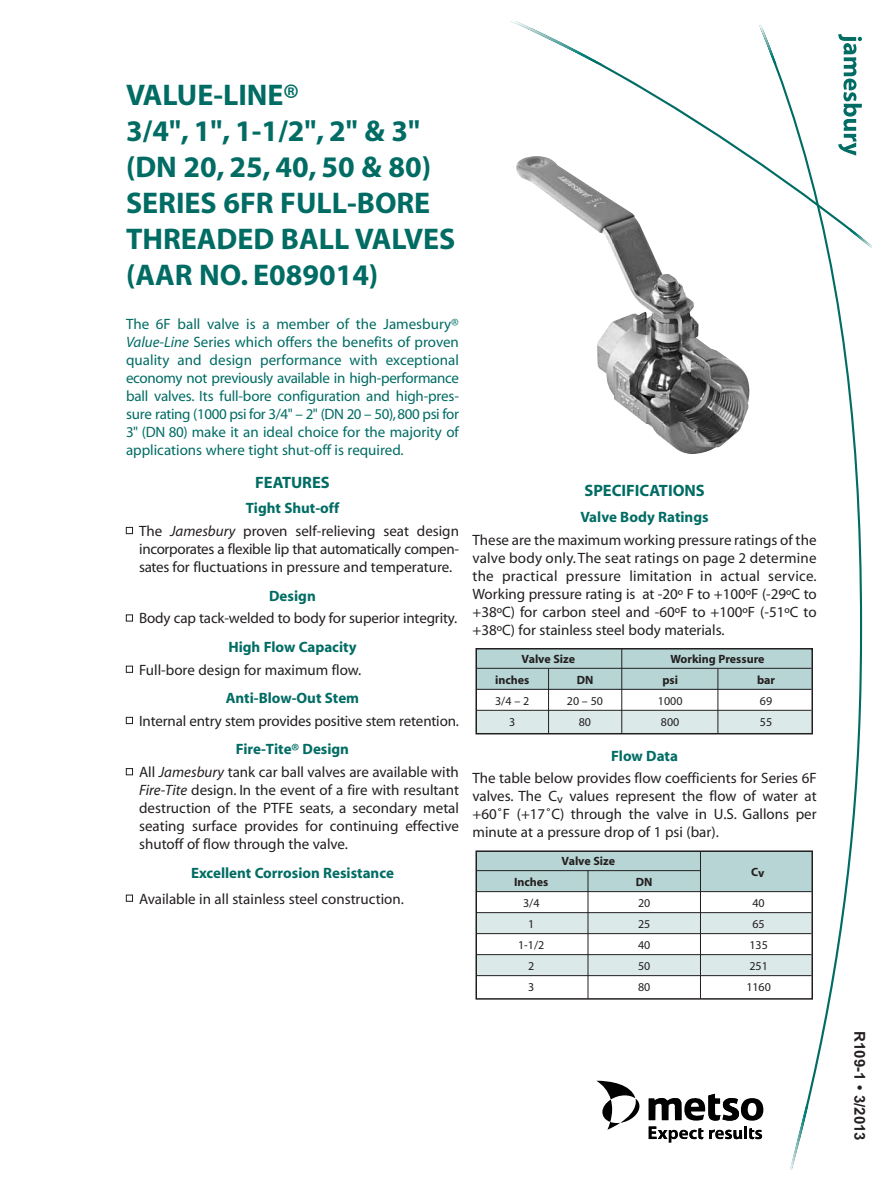
<style>
.page{position:relative;width:891px;height:1188px;background:#fff}
.page>*{position:absolute;margin:0;border:0;box-sizing:border-box;transform-origin:0 0}
.t1{font:700 30px/36px "Myriad";color:#006c64}
.t2{font:700 16.5px "Myriad";color:#006c64}
.t3{font:15px/18px "Myriad";color:#231f20;text-align:justify}
.t4{font:15px/18px "Myriad";color:#006c64;text-align:justify}
.t5{font:700 15px "Myriad";color:#006c64}
.t6{font:700 15px "Arial MT Std";color:#231f20}
.t7{font:12px "Myriad";color:#231f20}
.t8{font:700 12px "Myriad";color:#231f20}
.s1{font-style:italic}
</style>
<div class="page">
<div style="left:476px;top:851px;width:336px;height:41px;background:#b7d5d4"></div>
<div style="left:476px;top:913px;width:336px;height:21px;background:#dbe9e8"></div>
<div style="left:476px;top:955px;width:336px;height:21px;background:#dbe9e8"></div>
<hr style="left:477px;top:870px;width:223px;height:1px;background:#231f20">
<hr style="left:477px;top:891px;width:335px;height:1px;background:#231f20">
<hr style="left:477px;top:912px;width:335px;height:1px;background:#231f20">
<hr style="left:477px;top:933px;width:335px;height:1px;background:#231f20">
<hr style="left:477px;top:954px;width:335px;height:1px;background:#231f20">
<hr style="left:477px;top:975px;width:335px;height:1px;background:#231f20">
<div style="left:476px;top:850px;width:337px;height:150px;border:2px solid #231f20"></div>
<hr style="left:588px;top:870px;width:1px;height:129px;background:#231f20">
<hr style="left:700px;top:851px;width:1px;height:148px;background:#231f20">
<div style="left:476px;top:649px;width:336px;height:41px;background:#b7d5d4"></div>
<div style="left:476px;top:711px;width:336px;height:23px;background:#dbe9e8"></div>
<hr style="left:477px;top:668px;width:335px;height:1px;background:#231f20">
<hr style="left:477px;top:689px;width:335px;height:1px;background:#231f20">
<hr style="left:477px;top:710px;width:335px;height:1px;background:#231f20">
<div style="left:476px;top:648px;width:337px;height:86px;border:2px solid #231f20"></div>
<hr style="left:622px;top:648px;width:1px;height:85px;background:#231f20">
<hr style="left:548px;top:669px;width:1px;height:64px;background:#231f20">
<hr style="left:718px;top:669px;width:1px;height:64px;background:#231f20">
<img style="left:516px;top:157px;width:233px;height:297px">
<svg style="left:760px;top:241px;width:102px;height:872px"></svg>
<svg style="left:527px;top:64px;width:323px;height:177px"></svg>
<svg style="left:790px;top:1105px;width:18px;height:64px"></svg>
<svg style="left:759px;top:25px;width:18px;height:39px"></svg>
<svg style="left:850px;top:228px;width:22px;height:20px"></svg>
<svg style="left:510px;top:21px;width:92px;height:43px"></svg>
<svg style="left:838px;top:34px;width:24px;height:122px"></svg>
<svg style="left:597px;top:1081px;width:42px;height:49px"></svg>
<svg style="left:649px;top:1094px;width:114px;height:49px"></svg>
<h2 class="t1" style="left:126px;top:80px;width:331px">VALUE-LINE®<br>3/4", 1", 1-1/2", 2" &amp; 3" (DN 20, 25, 40, 50 &amp; 80)<br>SERIES 6FR FULL-BORE<br>THREADED BALL VALVES (AAR NO. E089014)</h2>
<p class="t4" style="left:126px;top:316px;width:335px">The 6F ball valve is a member of the Jamesbury® <span class="s1">Value-Line</span> Series which offers the benefits of proven quality and design performance with exceptional economy not previously available in high-performance ball valves. Its full-bore configuration and high-pres&shy;sure rating (1000 psi for 3/4" – 2" (DN 20 – 50), 800 psi for 3" (DN 80) make it an ideal choice for the majority of applications where tight shut-off is required.</p>
<p class="t2" style="left:255px;top:476px;width:76px">FEATURES</p>
<p class="t5" style="left:246px;top:503px;width:95px">Tight Shut-off</p>
<p class="t3" style="left:139px;top:523px;width:321px;text-indent:-13px">■ The <span class="s1">Jamesbury</span> proven self-relieving seat design incorporates a flexible lip that automatically compen&shy;sates for fluctuations in pressure and temperature.</p>
<p class="t5" style="left:269px;top:590px;width:48px">Design</p>
<p class="t3" style="left:126px;top:611px;width:333px">■ Body cap tack-welded to body for superior integrity.</p>
<p class="t5" style="left:228px;top:641px;width:130px">High Flow Capacity</p>
<p class="t3" style="left:126px;top:662px;width:237px">■ Full-bore design for maximum flow.</p>
<p class="t5" style="left:226px;top:693px;width:135px">Anti-Blow-Out Stem</p>
<p class="t3" style="left:126px;top:713px;width:335px">■ Internal entry stem provides positive stem retention.</p>
<p class="t5" style="left:236px;top:744px;width:115px">Fire-Tite® Design</p>
<p class="t3" style="left:139px;top:764px;width:321px;text-indent:-13px">■ All <span class="s1">Jamesbury</span> tank car ball valves are available with <span class="s1">Fire-Tite</span> design. In the event of a fire with resultant destruction of the PTFE seats, a secondary metal seating surface provides for continuing effective shutoff of flow through the valve.</p>
<p class="t5" style="left:191px;top:867px;width:204px">Excellent Corrosion Resistance</p>
<p class="t3" style="left:126px;top:891px;width:279px">■ Available in all stainless steel construction.</p>
<p class="t2" style="left:584px;top:484px;width:122px">SPECIFICATIONS</p>
<p class="t5" style="left:581px;top:511px;width:130px">Valve Body Ratings</p>
<p class="t3" style="left:472px;top:532px;width:346px">These are the maximum working pressure ratings of the valve body only. The seat ratings on page 2 determine the practical pressure limitation in actual service.<br>Working pressure rating is at -20º F to +100ºF (-29ºC to +38ºC) for carbon steel and -60ºF to +100ºF (-51ºC to +38ºC) for stainless steel body materials.</p>
<p class="t8" style="left:522px;top:654px;width:55px">Valve Size</p>
<p class="t8" style="left:670px;top:654px;width:96px">Working Pressure</p>
<p class="t8" style="left:495px;top:675px;width:36px">inches</p>
<p class="t8" style="left:577px;top:675px;width:18px">DN</p>
<p class="t8" style="left:662px;top:675px;width:17px">psi</p>
<p class="t8" style="left:757px;top:675px;width:20px">bar</p>
<p class="t7" style="left:495px;top:696px;width:36px">3/4 – 2</p>
<p class="t7" style="left:567px;top:696px;width:38px">20 – 50</p>
<p class="t7" style="left:658px;top:696px;width:26px">1000</p>
<p class="t7" style="left:760px;top:696px;width:14px">69</p>
<p class="t7" style="left:509px;top:717px;width:8px">3</p>
<p class="t7" style="left:579px;top:717px;width:14px">80</p>
<p class="t7" style="left:661px;top:717px;width:20px">800</p>
<p class="t7" style="left:760px;top:717px;width:14px">55</p>
<p class="t5" style="left:611px;top:750px;width:68px">Flow Data</p>
<p class="t3" style="left:472px;top:771px;width:346px">The table below provides flow coefficients for Series 6F valves. The C<sub>v</sub> values represent the flow of water at +60˚F (+17˚C) through the valve in U.S. Gallons per minute at a pressure drop of 1 psi (bar).</p>
<p class="t8" style="left:562px;top:857px;width:55px">Valve Size</p>
<p class="t8" style="left:751px;top:868px;width:15px">Cv</p>
<p class="t8" style="left:514px;top:878px;width:36px">Inches</p>
<p class="t8" style="left:636px;top:878px;width:18px">DN</p>
<p class="t7" style="left:523px;top:899px;width:18px">3/4</p>
<p class="t7" style="left:638px;top:899px;width:14px">20</p>
<p class="t7" style="left:753px;top:899px;width:14px">40</p>
<p class="t7" style="left:528px;top:920px;width:8px">1</p>
<p class="t7" style="left:638px;top:920px;width:14px">25</p>
<p class="t7" style="left:752px;top:920px;width:14px">65</p>
<p class="t7" style="left:518px;top:941px;width:28px">1-1/2</p>
<p class="t7" style="left:638px;top:941px;width:14px">40</p>
<p class="t7" style="left:749px;top:941px;width:20px">135</p>
<p class="t7" style="left:528px;top:962px;width:8px">2</p>
<p class="t7" style="left:638px;top:962px;width:14px">50</p>
<p class="t7" style="left:749px;top:962px;width:20px">251</p>
<p class="t7" style="left:528px;top:983px;width:8px">3</p>
<p class="t7" style="left:638px;top:983px;width:14px">80</p>
<p class="t7" style="left:746px;top:983px;width:26px">1160</p>
<p class="t6" style="left:865px;top:1031px;width:111px;rotate:90deg">R109-1 • 3/2013</p>
</div>
